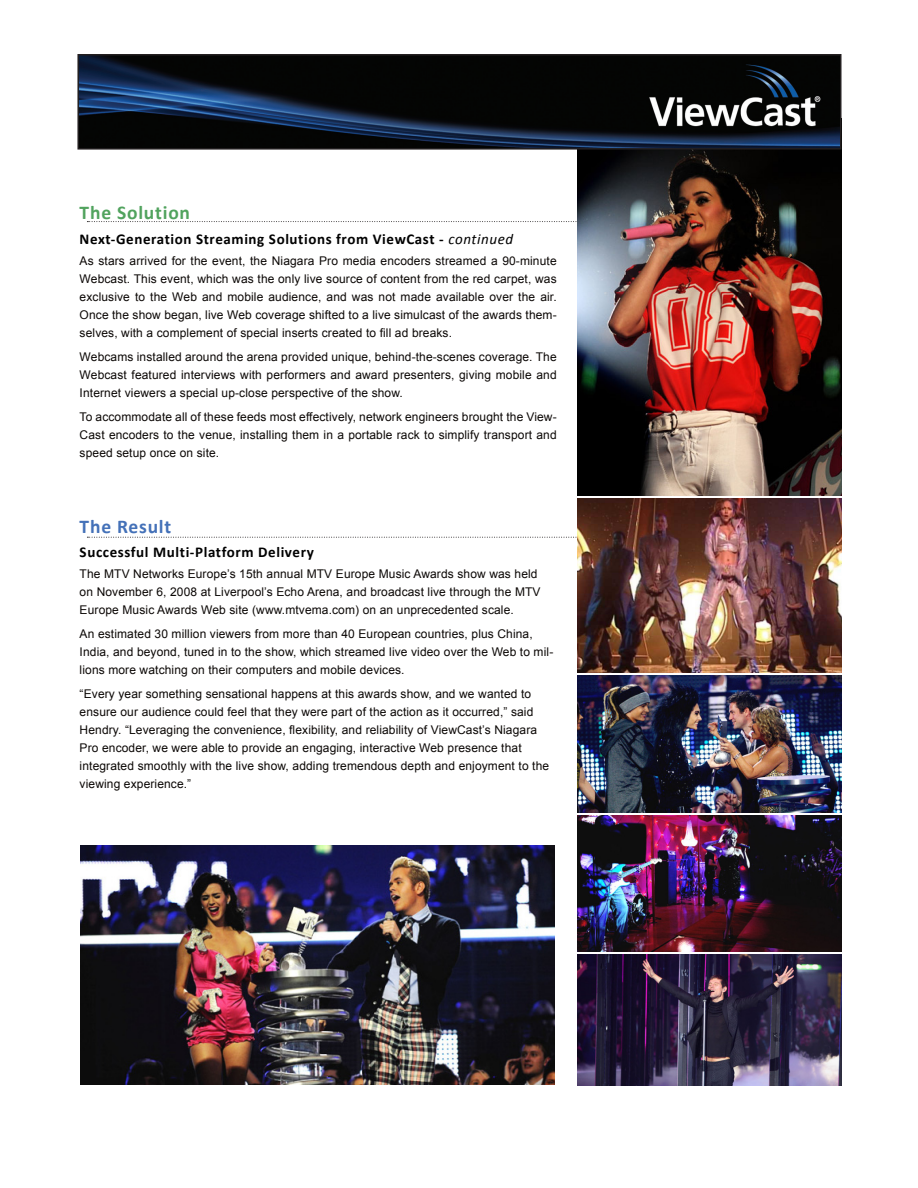
<style>
.page{position:relative;width:918px;height:1188px;background:#fff}
.page>*{position:absolute;margin:0;border:0;box-sizing:border-box;transform-origin:0 0}
.t1{font:700 19.5px "Calibri";letter-spacing:.04em;color:#51a35e}
.t2{font:700 19.5px "Calibri";letter-spacing:.04em;color:#4471b8}
.t3{font:700 15px "Calibri";letter-spacing:.04em;color:#000}
.t4{font:12px/18px "Arial";letter-spacing:.01em;color:#0c0806;text-align:justify}
.s1{font-weight:400;font-style:italic}
</style>
<div class="page">
<svg style="left:87px;top:221px;width:491px;height:1px"></svg>
<svg style="left:87px;top:537px;width:491px;height:1px"></svg>
<img style="left:578px;top:150px;width:263px;height:346px">
<img style="left:578px;top:498px;width:263px;height:175px">
<img style="left:578px;top:675px;width:264px;height:138px">
<img style="left:578px;top:815px;width:264px;height:137px">
<img style="left:578px;top:954px;width:264px;height:131px">
<img style="left:80px;top:57px;width:759px;height:90px">
<div style="left:77px;top:54px;width:765px;height:96px;border:2px solid #231f20"></div>
<img style="left:80px;top:845px;width:475px;height:240px">
<p class="t1" style="left:80px;top:200px;width:112px">The Solution</p>
<p class="t3" style="left:80px;top:229px;width:435px">Next-Generation Streaming Solutions from ViewCast - <span class="s1">continued</span></p>
<p class="t4" style="left:80px;top:252px;width:479px">As stars arrived for the event, the Niagara Pro media encoders streamed a 90-minute Webcast. This event, which was the only live source of content from the red carpet, was exclusive to the Web and mobile audience, and was not made available over the air.<br>Once the show began, live Web coverage shifted to a live simulcast of the awards them&shy;selves, with a complement of special inserts created to fill ad breaks.</p>
<p class="t4" style="left:80px;top:348px;width:479px">Webcams installed around the arena provided unique, behind-the-scenes coverage. The Webcast featured interviews with performers and award presenters, giving mobile and Internet viewers a special up-close perspective of the show.</p>
<p class="t4" style="left:80px;top:408px;width:479px">To accommodate all of these feeds most effectively, network engineers brought the View-Cast encoders to the venue, installing them in a portable rack to simplify transport and speed setup once on site.</p>
<p class="t2" style="left:80px;top:514px;width:93px">The Result</p>
<p class="t3" style="left:80px;top:543px;width:236px">Successful Multi-Platform Delivery</p>
<p class="t4" style="left:80px;top:565px;width:462px;text-align:left">The MTV Networks Europe’s 15th annual MTV Europe Music Awards show was held on November 6, 2008 at Liverpool’s Echo Arena, and broadcast live through the MTV<br>Europe Music Awards Web site (www.mtvema.com) on an unprecedented scale.</p>
<p class="t4" style="left:80px;top:625px;width:475px;text-align:left">An estimated 30 million viewers from more than 40 European countries, plus China,<br>India, and beyond, tuned in to the show, which streamed live video over the Web to mil&shy;lions more watching on their computers and mobile devices.</p>
<p class="t4" style="left:80px;top:685px;width:471px;text-align:left">“Every year something sensational happens at this awards show, and we wanted to ensure our audience could feel that they were part of the action as it occurred,” said Hendry. “Leveraging the convenience, flexibility, and reliability of ViewCast’s Niagara Pro encoder, we were able to provide an engaging, interactive Web presence that integrated smoothly with the live show, adding tremendous depth and enjoyment to the viewing experience.”</p>
</div>
